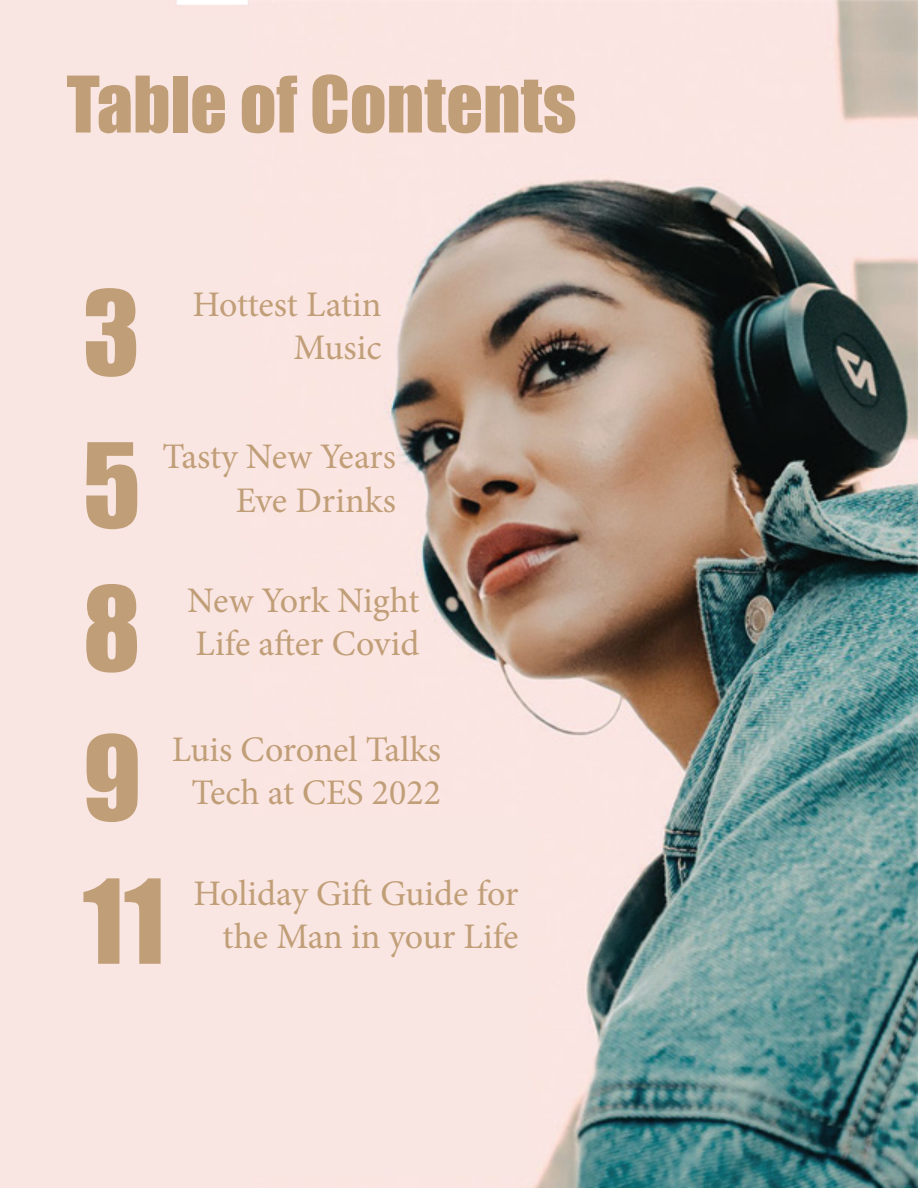
<style>
.page{position:relative;width:918px;height:1188px;background:#fff}
.page>*{position:absolute;margin:0;border:0;box-sizing:border-box;transform-origin:0 0}
.t1{font:108px "Impact";color:#c09e77}
.t2{font:72px "Impact";color:#c09e77}
.t3{font:36px/43.2px "Minion Pro";letter-spacing:-.005em;color:#c09e77;text-align:right}
</style>
<div class="page">
<img style="left:0;top:0;width:918px;height:1188px">
<p class="t2" style="left:67px;top:48px;width:511px">Table of Contents</p>
<p class="t1" style="left:83px;top:249px;width:59px">3</p>
<p class="t3" style="left:193px;top:283px;width:191px">Hottest Latin<br>Music</p>
<p class="t1" style="left:83px;top:401px;width:59px">5</p>
<p class="t1" style="left:83px;top:545px;width:59px">8</p>
<p class="t1" style="left:83px;top:694px;width:60px">9</p>
<p class="t3" style="left:163px;top:435px;width:235px">Tasty New Years<br>Eve Drinks</p>
<p class="t3" style="left:187px;top:579px;width:234px;text-align:left">New York Night<br>Life after Covid</p>
<p class="t3" style="left:172px;top:728px;width:271px;text-align:center">Luis Coronel Talks<br>Tech at CES 2022</p>
<p class="t1" style="left:83px;top:838px;width:84px">11</p>
<p class="t3" style="left:194px;top:872px;width:326px">Holiday Gift Guide for the Man in your Life</p>
</div>
